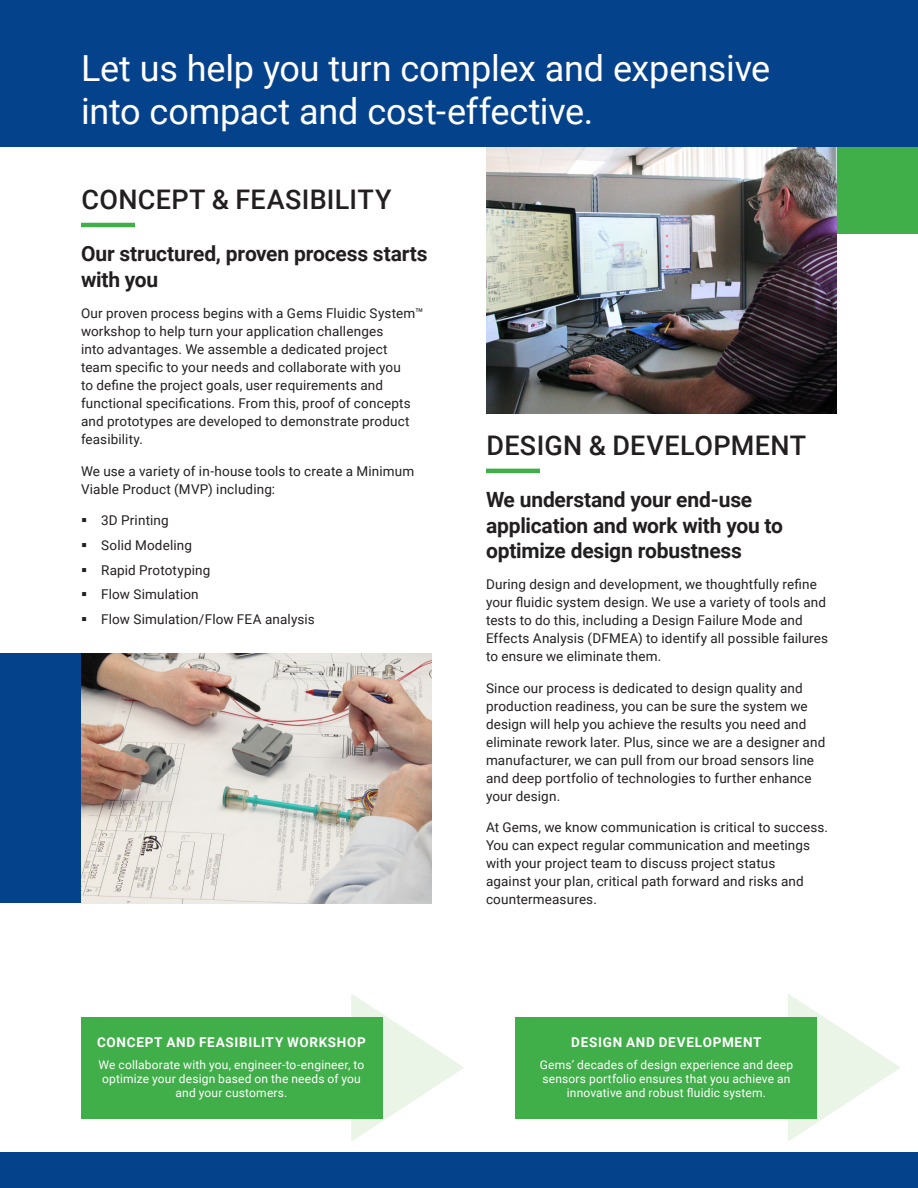
<style>
.page{position:relative;width:918px;height:1188px;background:#fff}
.page>*{position:absolute;margin:0;border:0;box-sizing:border-box;transform-origin:0 0}
.Header_1{font:36px/43.2px "Roboto";letter-spacing:-.005em;color:#fff}
.Subtitle_copy_2{font:500 27px "Roboto";letter-spacing:.01em;color:#231f20}
.Paragraph_Title{font:700 21px/25.2px "Roboto";letter-spacing:-.01em;color:#231f20}
.Paragraph_Style_1{font:13.5px/18px "Roboto";letter-spacing:.01em;color:#231f20}
.Table_Title{font:700 13.5px "Roboto";letter-spacing:.055em;color:#fff}
.Table_Text{font:12px/14.4px "Roboto";letter-spacing:.015em;color:#fff}
</style>
<div class="page">
<div style="left:0;top:1153px;width:918px;height:35px;background:#05428c"></div>
<hr style="left:81px;top:223px;width:54px;height:4px;background:#40ae49">
<hr style="left:486px;top:469px;width:54px;height:4px;background:#40ae49">
<img style="left:486px;top:146px;width:351px;height:267px">
<img style="left:81px;top:654px;width:351px;height:249px">
<svg style="left:351px;top:994px;width:113px;height:147px"></svg>
<div style="left:81px;top:1017px;width:301px;height:101px;background:#40ae49"></div>
<svg style="left:788px;top:994px;width:112px;height:147px"></svg>
<div style="left:516px;top:1017px;width:301px;height:101px;background:#40ae49"></div>
<div style="left:0;top:654px;width:81px;height:249px;background:#05428c"></div>
<div style="left:837px;top:146px;width:81px;height:87px;background:#40ae49"></div>
<div style="left:0;top:0;width:918px;height:146px;background:#05428c"></div>
<p class="Header_1" style="left:81px;top:45px;width:691px">Let us help you turn complex and expensive into compact and cost-effective.</p>
<p class="Subtitle_copy_2" style="left:81px;top:181px;width:312px">CONCEPT &amp; FEASIBILITY</p>
<p class="Paragraph_Title" style="left:81px;top:241px;width:348px">Our structured, proven process starts with you</p>
<p class="Paragraph_Style_1" style="left:81px;top:304px;width:344px">Our proven process begins with a Gems Fluidic System™ workshop to help turn your application challenges<br>into advantages. We assemble a dedicated project<br>team specific to your needs and collaborate with you<br>to define the project goals, user requirements and functional specifications. From this, proof of concepts and prototypes are developed to demonstrate product feasibility.</p>
<p class="Paragraph_Style_1" style="left:81px;top:461px;width:335px">We use a variety of in-house tools to create a Minimum<br>Viable Product (MVP) including:</p>
<p class="Paragraph_Style_1" style="left:101px;top:511px;width:69px">3D Printing</p>
<p class="Paragraph_Style_1" style="left:101px;top:536px;width:92px">Solid Modeling</p>
<p class="Paragraph_Style_1" style="left:101px;top:560px;width:111px">Rapid Prototyping</p>
<p class="Paragraph_Style_1" style="left:101px;top:585px;width:99px">Flow Simulation</p>
<p class="Paragraph_Style_1" style="left:101px;top:610px;width:215px">Flow Simulation/Flow FEA analysis</p>
<p class="Table_Title" style="left:97px;top:1033px;width:270px">CONCEPT AND FEASIBILITY WORKSHOP</p>
<p class="Table_Text" style="left:99px;top:1057px;width:267px">We collaborate with you, engineer-to-engineer, to optimize your design based on the needs of you</p>
<p class="Table_Text" style="left:176px;top:1085px;width:113px">and your customers.</p>
<p class="Subtitle_copy_2" style="left:486px;top:427px;width:321px">DESIGN &amp; DEVELOPMENT</p>
<p class="Paragraph_Title" style="left:486px;top:486px;width:299px">We understand your end-use application and work with you to optimize design robustness</p>
<p class="Paragraph_Style_1" style="left:486px;top:575px;width:344px">During design and development, we thoughtfully refine your fluidic system design. We use a variety of tools and tests to do this, including a Design Failure Mode and Effects Analysis (DFMEA) to identify all possible failures to ensure we eliminate them.</p>
<p class="Paragraph_Style_1" style="left:486px;top:678px;width:341px">Since our process is dedicated to design quality and production readiness, you can be sure the system we design will help you achieve the results you need and eliminate rework later. Plus, since we are a designer and manufacturer, we can pull from our broad sensors line and deep portfolio of technologies to further enhance your design.</p>
<p class="Paragraph_Style_1" style="left:486px;top:818px;width:344px">At Gems, we know communication is critical to success.<br>You can expect regular communication and meetings with your project team to discuss project status<br>against your plan, critical path forward and risks and countermeasures.</p>
<p class="Table_Title" style="left:571px;top:1033px;width:192px">DESIGN AND DEVELOPMENT</p>
<p class="Table_Text" style="left:540px;top:1057px;width:255px">Gems’ decades of design experience and deep</p>
<p class="Table_Text" style="left:543px;top:1071px;width:249px">sensors portfolio ensures that you achieve an</p>
<p class="Table_Text" style="left:567px;top:1085px;width:201px">innovative and robust fluidic system.</p>
</div>
